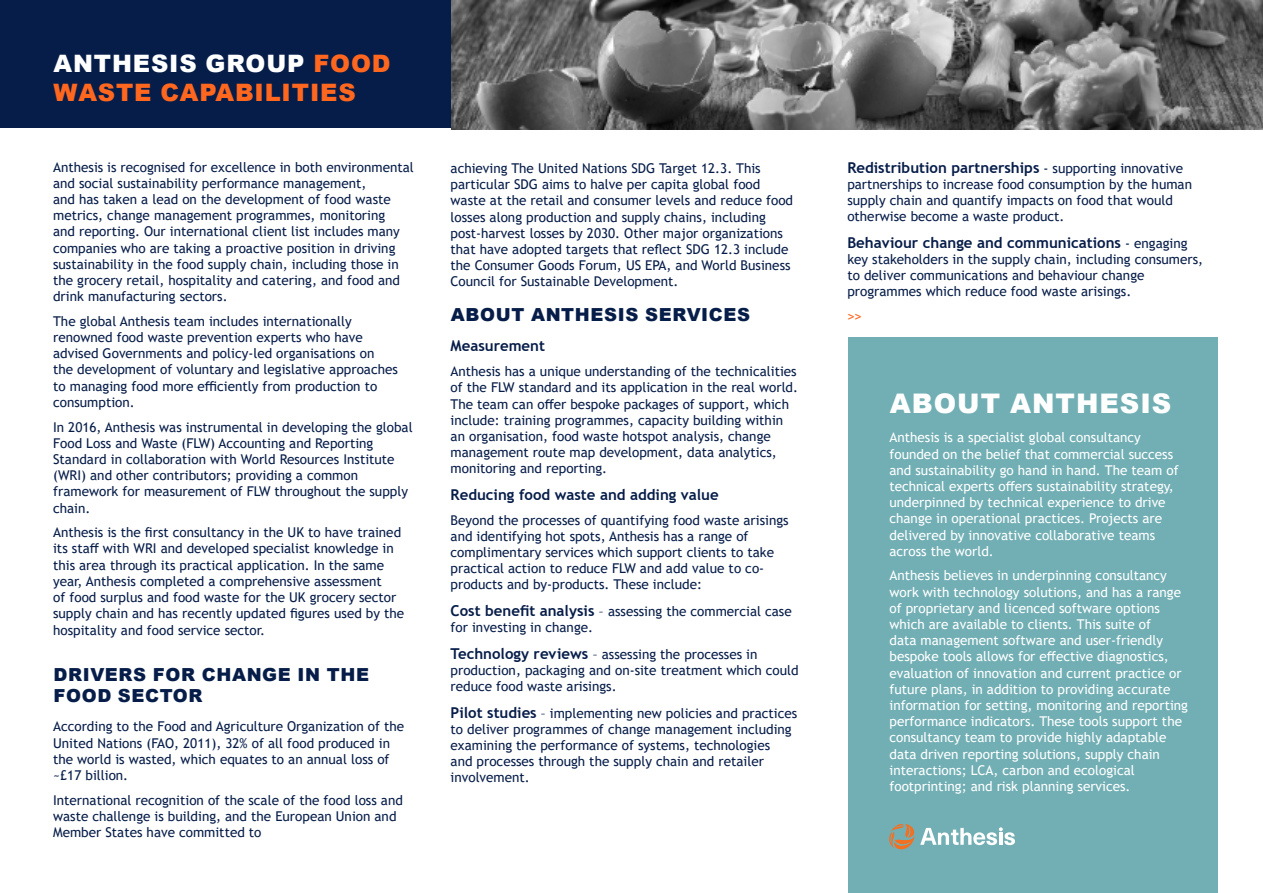
<style>
.page{position:relative;width:1263px;height:893px;background:#fff}
.page>*{position:absolute;margin:0;border:0;box-sizing:border-box;transform-origin:0 0}
.t1{font:900 27px "Arial";letter-spacing:.035em;color:#fff}
.t2{font:900 24px/28.8px "Arial";letter-spacing:.035em;color:#ff671f}
.t3{font:900 18px/21.6px "Arial";letter-spacing:.035em;color:#071d49}
.t4{font:700 15px "Trebuchet MS";color:#071d49}
.t5{font:13.5px/16.2px "Trebuchet MS";color:#071d49}
.t6{font:13.5px/16.2px "Trebuchet MS";color:#fff}
.t7{font:13.5px "Heebo";color:#ff671f}
.s1{color:#fff}
.s2{font-weight:700;font-size:15px}
.s3{font-weight:400;font-size:13.5px}
</style>
<div class="page">
<div style="left:848px;top:337px;width:370px;height:556px;background:#72afb4"></div>
<div style="left:0;top:1px;width:451px;height:127px;background:#071d49"></div>
<svg style="left:889px;top:825px;width:126px;height:25px"></svg>
<img style="left:451px;top:0;width:812px;height:129px">
<p class="t2" style="left:54px;top:48px;width:339px"><span class="s1">ANTHESIS GROUP</span> FOOD<br>WASTE CAPABILITIES</p>
<p class="t5" style="left:53px;top:159px;width:362px">Anthesis is recognised for excellence in both environmental and social sustainability performance management,<br>and has taken a lead on the development of food waste metrics, change management programmes, monitoring<br>and reporting. Our international client list includes many companies who are taking a proactive position in driving sustainability in the food supply chain, including those in the grocery retail, hospitality and catering, and food and drink manufacturing sectors.</p>
<p class="t5" style="left:53px;top:313px;width:346px">The global Anthesis team includes internationally renowned food waste prevention experts who have advised Governments and policy-led organisations on<br>the development of voluntary and legislative approaches to managing food more efficiently from production to consumption.</p>
<p class="t5" style="left:53px;top:419px;width:361px">In 2016, Anthesis was instrumental in developing the global Food Loss and Waste (FLW) Accounting and Reporting Standard in collaboration with World Resources Institute (WRI) and other contributors; providing a common framework for measurement of FLW throughout the supply chain.</p>
<p class="t5" style="left:53px;top:524px;width:353px">Anthesis is the first consultancy in the UK to have trained its staff with WRI and developed specialist knowledge in this area through its practical application. In the same year, Anthesis completed a comprehensive assessment<br>of food surplus and food waste for the UK grocery sector supply chain and has recently updated figures used by the hospitality and food service sector.</p>
<p class="t3" style="left:53px;top:663px;width:317px">DRIVERS FOR CHANGE IN THE<br>FOOD SECTOR</p>
<p class="t5" style="left:53px;top:718px;width:353px">According to the Food and Agriculture Organization of the United Nations (FAO, 2011), 32% of all food produced in the world is wasted, which equates to an annual loss of ~£17 billion.</p>
<p class="t5" style="left:53px;top:792px;width:351px">International recognition of the scale of the food loss and waste challenge is building, and the European Union and<br>Member States have committed to</p>
<p class="t5" style="left:451px;top:160px;width:344px">achieving The United Nations SDG Target 12.3. This particular SDG aims to halve per capita global food waste at the retail and consumer levels and reduce food losses along production and supply chains, including post-harvest losses by 2030. Other major organizations that have adopted targets that reflect SDG 12.3 include the Consumer Goods Forum, US EPA, and World Business Council for Sustainable Development.</p>
<p class="t3" style="left:451px;top:303px;width:301px">ABOUT ANTHESIS SERVICES</p>
<p class="t4" style="left:451px;top:337px;width:96px">Measurement</p>
<p class="t5" style="left:451px;top:363px;width:349px">Anthesis has a unique understanding of the technicalities of the FLW standard and its application in the real world.<br>The team can offer bespoke packages of support, which include: training programmes, capacity building within an organisation, food waste hotspot analysis, change management route map development, data analytics, monitoring and reporting.</p>
<p class="t4" style="left:451px;top:485px;width:270px">Reducing food waste and adding value</p>
<p class="t5" style="left:451px;top:512px;width:339px">Beyond the processes of quantifying food waste arisings and identifying hot spots, Anthesis has a range of complimentary services which support clients to take practical action to reduce FLW and add value to co&shy;products and by-products. These include:</p>
<p class="t5" style="left:451px;top:603px;width:343px"><span class="s2">Cost benefit analysis</span> – assessing the commercial case for investing in change.</p>
<p class="t5" style="left:451px;top:646px;width:350px"><span class="s2">Technology reviews</span> – assessing the processes in production, packaging and on-site treatment which could reduce food waste arisings.</p>
<p class="t5" style="left:451px;top:705px;width:348px"><span class="s2">Pilot studies</span> – implementing new policies and practices to deliver programmes of change management including examining the performance of systems, technologies<br>and processes through the supply chain and retailer involvement.</p>
<p class="t4" style="left:847px;top:158px;width:337px">Redistribution partnerships <span class="s3">- supporting innovative</span></p>
<p class="t5" style="left:847px;top:176px;width:346px">partnerships to increase food consumption by the human supply chain and quantify impacts on food that would otherwise become a waste product.</p>
<p class="t4" style="left:847px;top:233px;width:342px">Behaviour change and communications <span class="s3">- engaging</span></p>
<p class="t5" style="left:847px;top:251px;width:357px">key stakeholders in the supply chain, including consumers, to deliver communications and behaviour change programmes which reduce food waste arisings.</p>
<p class="t7" style="left:847px;top:307px;width:16px">&gt;&gt;</p>
<p class="t1" style="left:890px;top:384px;width:283px">ABOUT ANTHESIS</p>
<p class="t6" style="left:889px;top:429px;width:291px">Anthesis is a specialist global consultancy founded on the belief that commercial success and sustainability go hand in hand. The team of technical experts offers sustainability strategy, underpinned by technical experience to drive change in operational practices. Projects are delivered by innovative collaborative teams across the world.</p>
<p class="t6" style="left:889px;top:567px;width:300px">Anthesis believes in underpinning consultancy work with technology solutions, and has a range of proprietary and licenced software options which are available to clients. This suite of<br>data management software and user-friendly bespoke tools allows for effective diagnostics, evaluation of innovation and current practice or future plans, in addition to providing accurate information for setting, monitoring and reporting performance indicators. These tools support the consultancy team to provide highly adaptable data driven reporting solutions, supply chain interactions; LCA, carbon and ecological footprinting; and risk planning services.</p>
</div>
